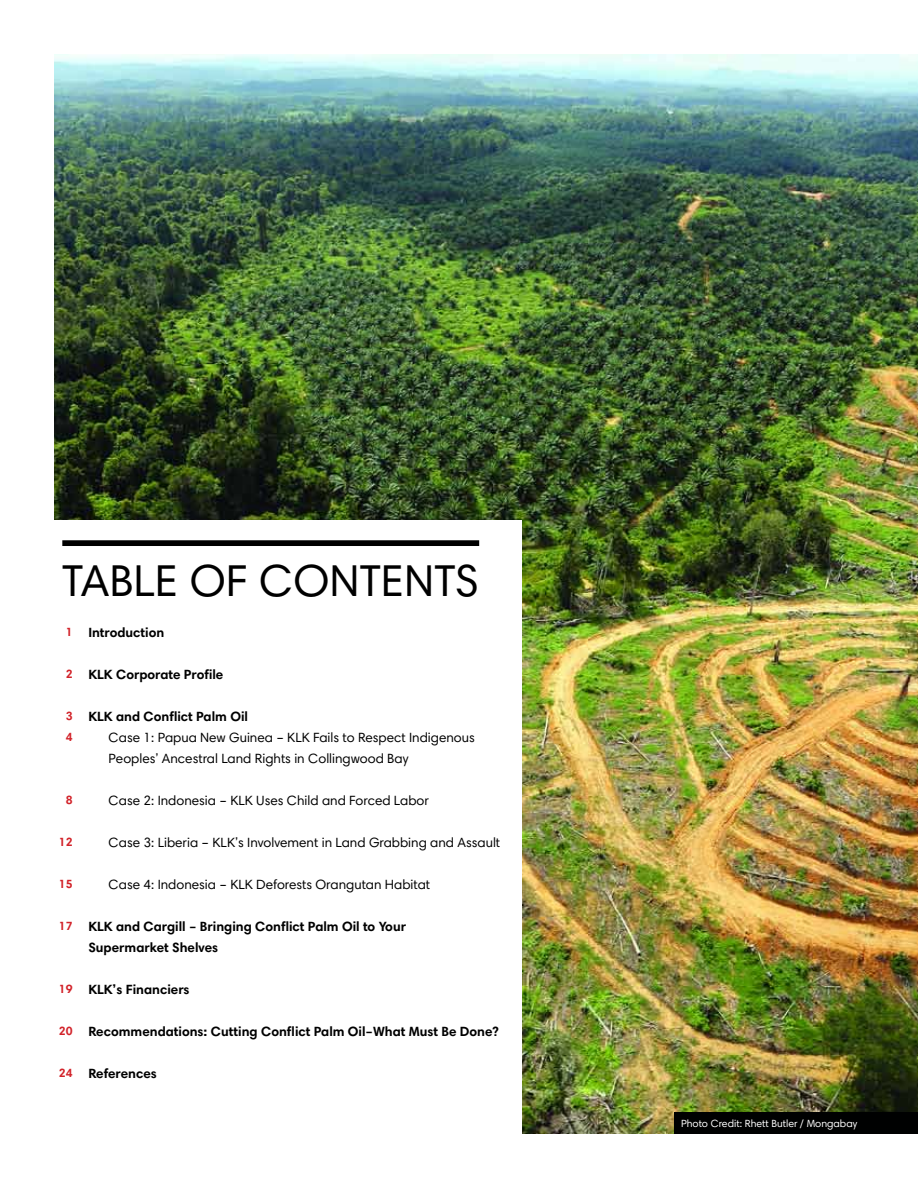
<style>
.page{position:relative;width:918px;height:1188px;background:#fff}
.page>*{position:absolute;margin:0;border:0;box-sizing:border-box;transform-origin:0 0}
.t1{font:45px "Harmonia Sans Std";color:#000}
.t2{font:13.5px/21px "Harmonia Sans Std";color:#000}
.t3{font:700 13.5px/21px "Harmonia Sans Std";color:#000}
.t4{font:700 12px/21px "Harmonia Sans Std";color:#d2232a}
.t5{font:10.5px "Harmonia Sans Std";color:#fff}
</style>
<div class="page">
<img style="left:54px;top:54px;width:864px;height:1080px">
<div style="left:2px;top:520px;width:520px;height:660px;background:#fff"></div>
<div style="left:62px;top:540px;width:417px;height:6px;background:#000"></div>
<div style="left:674px;top:1113px;width:244px;height:21px;background:#000101"></div>
<h1 class="t1" style="left:62px;top:552px;width:418px">TABLE OF CONTENTS</h1>
<p class="t4" style="left:66px;top:622px;width:8px">1</p>
<p class="t4" style="left:66px;top:664px;width:8px">2</p>
<p class="t4" style="left:66px;top:706px;width:8px">3<br>4</p>
<p class="t4" style="left:66px;top:790px;width:8px">8</p>
<p class="t4" style="left:59px;top:832px;width:15px">12</p>
<p class="t4" style="left:59px;top:874px;width:15px">15</p>
<p class="t4" style="left:59px;top:916px;width:15px">17</p>
<p class="t4" style="left:59px;top:979px;width:15px">19</p>
<p class="t4" style="left:59px;top:1021px;width:15px">20</p>
<p class="t4" style="left:59px;top:1063px;width:15px">24</p>
<p class="t3" style="left:88px;top:622px;width:77px">Introduction</p>
<p class="t3" style="left:88px;top:664px;width:137px">KLK Corporate Profile</p>
<p class="t3" style="left:88px;top:706px;width:161px">KLK and Conflict Palm Oil</p>
<p class="t2" style="left:109px;top:727px;width:368px">Case 1: Papua New Guinea – KLK Fails to Respect Indigenous<br>Peoples’ Ancestral Land Rights in Collingwood Bay</p>
<p class="t2" style="left:109px;top:790px;width:322px">Case 2: Indonesia – KLK Uses Child and Forced Labor</p>
<p class="t2" style="left:109px;top:832px;width:393px">Case 3: Liberia – KLK’s Involvement in Land Grabbing and Assault</p>
<p class="t2" style="left:109px;top:874px;width:323px">Case 4: Indonesia – KLK Deforests Orangutan Habitat</p>
<p class="t3" style="left:88px;top:916px;width:319px">KLK and Cargill – Bringing Conflict Palm Oil to Your<br>Supermarket Shelves</p>
<p class="t3" style="left:88px;top:979px;width:103px">KLK’s Financiers</p>
<p class="t3" style="left:88px;top:1021px;width:412px">Recommendations: Cutting Conflict Palm Oil–What Must Be Done?</p>
<p class="t3" style="left:88px;top:1063px;width:70px">References</p>
<p class="t5" style="left:681px;top:1117px;width:178px">Photo Credit: Rhett Butler / Mongabay</p>
</div>
